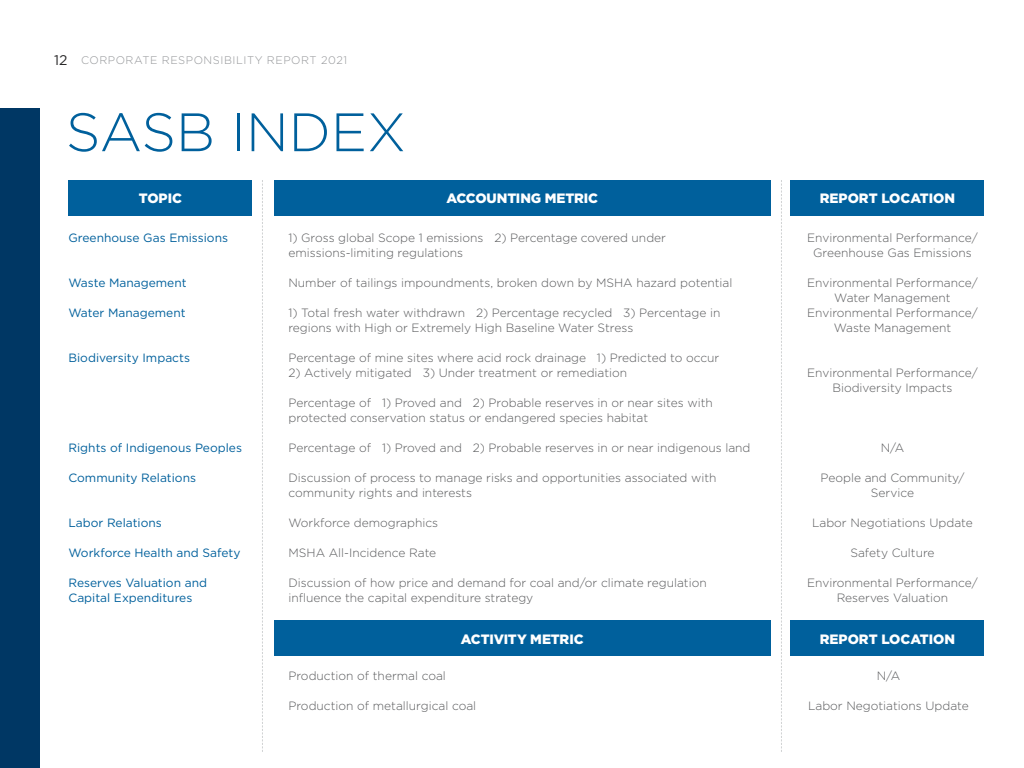
<style>
.page{position:relative;width:1024px;height:768px;background:#fff}
.page>*{position:absolute;margin:0;border:0;box-sizing:border-box;transform-origin:0 0}
.t1{font:300 54px "Gotham";color:#00609c}
.t2{font:900 13.6px "Gotham";color:#fff}
.t3{font:300 12px/15px "Gotham";color:#58595b}
.t4{font:12px/15px "Gotham";color:#00609c}
.t5{font:300 11px "Gotham";letter-spacing:.05em;color:#939598}
.s1{font-weight:400;font-size:14px;color:#292829}
</style>
<div class="page">
<div style="left:0;top:108px;width:40px;height:660px;background:#003764"></div>
<div style="left:68px;top:180px;width:184px;height:36px;background:#00609c"></div>
<div style="left:274px;top:180px;width:496px;height:36px;background:#00609c"></div>
<div style="left:790px;top:180px;width:194px;height:36px;background:#00609c"></div>
<div style="left:274px;top:620px;width:496px;height:36px;background:#00609c"></div>
<div style="left:790px;top:620px;width:194px;height:36px;background:#00609c"></div>
<svg style="left:262px;top:180px;width:1px;height:572px"></svg>
<svg style="left:781px;top:180px;width:1px;height:572px"></svg>
<p class="t5" style="left:54px;top:53px;width:295px"><span class="s1">12</span> CORPORATE RESPONSIBILITY REPORT 2021</p>
<h1 class="t1" style="left:66px;top:98px;width:342px">SASB INDEX</h1>
<p class="t2" style="left:139px;top:189px;width:45px">TOPIC</p>
<p class="t2" style="left:446px;top:189px;width:153px">ACCOUNTING METRIC</p>
<p class="t2" style="left:820px;top:189px;width:137px">REPORT LOCATION</p>
<p class="t4" style="left:68px;top:230px;width:161px">Greenhouse Gas Emissions</p>
<p class="t4" style="left:68px;top:275px;width:120px">Waste Management</p>
<p class="t4" style="left:68px;top:305px;width:119px">Water Management</p>
<p class="t4" style="left:68px;top:350px;width:123px">Biodiversity Impacts</p>
<p class="t4" style="left:68px;top:440px;width:175px">Rights of Indigenous Peoples</p>
<p class="t4" style="left:68px;top:470px;width:129px">Community Relations</p>
<p class="t4" style="left:68px;top:515px;width:95px">Labor Relations</p>
<p class="t4" style="left:68px;top:545px;width:173px">Workforce Health and Safety</p>
<p class="t4" style="left:68px;top:575px;width:140px">Reserves Valuation and<br>Capital Expenditures</p>
<p class="t3" style="left:288px;top:230px;width:379px">1) Gross global Scope 1 emissions 2) Percentage covered under emissions-limiting regulations</p>
<p class="t3" style="left:288px;top:275px;width:445px">Number of tailings impoundments, broken down by MSHA hazard potential</p>
<p class="t3" style="left:288px;top:305px;width:433px">1) Total fresh water withdrawn 2) Percentage recycled 3) Percentage in regions with High or Extremely High Baseline Water Stress</p>
<p class="t3" style="left:288px;top:350px;width:432px">Percentage of mine sites where acid rock drainage 1) Predicted to occur</p>
<p class="t3" style="left:288px;top:365px;width:340px">2) Actively mitigated 3) Under treatment or remediation</p>
<p class="t3" style="left:288px;top:395px;width:426px">Percentage of 1) Proved and 2) Probable reserves in or near sites with protected conservation status or endangered species habitat</p>
<p class="t3" style="left:288px;top:440px;width:464px">Percentage of 1) Proved and 2) Probable reserves in or near indigenous land</p>
<p class="t3" style="left:288px;top:470px;width:430px">Discussion of process to manage risks and opportunities associated with community rights and interests</p>
<p class="t3" style="left:288px;top:515px;width:151px">Workforce demographics</p>
<p class="t3" style="left:288px;top:545px;width:149px">MSHA All-Incidence Rate</p>
<p class="t3" style="left:288px;top:575px;width:420px">Discussion of how price and demand for coal and/or climate regulation influence the capital expenditure strategy</p>
<p class="t3" style="left:807px;top:230px;width:172px;text-align:center">Environmental Performance/<br>Greenhouse Gas Emissions</p>
<p class="t3" style="left:807px;top:275px;width:172px;text-align:center">Environmental Performance/<br>Water Management<br>Environmental Performance/<br>Waste Management</p>
<p class="t3" style="left:807px;top:365px;width:172px;text-align:center">Environmental Performance/<br>Biodiversity Impacts</p>
<p class="t3" style="left:881px;top:440px;width:25px">N/A</p>
<p class="t3" style="left:821px;top:470px;width:145px;text-align:center">People and Community/<br>Service</p>
<p class="t3" style="left:812px;top:515px;width:162px">Labor Negotiations Update</p>
<p class="t3" style="left:850px;top:545px;width:86px">Safety Culture</p>
<p class="t3" style="left:807px;top:575px;width:172px;text-align:center">Environmental Performance/<br>Reserves Valuation</p>
<p class="t2" style="left:461px;top:630px;width:124px">ACTIVITY METRIC</p>
<p class="t2" style="left:820px;top:630px;width:137px">REPORT LOCATION</p>
<p class="t3" style="left:288px;top:668px;width:159px">Production of thermal coal</p>
<p class="t3" style="left:288px;top:698px;width:189px">Production of metallurgical coal</p>
<p class="t3" style="left:877px;top:668px;width:25px">N/A</p>
<p class="t3" style="left:808px;top:698px;width:162px">Labor Negotiations Update</p>
</div>
